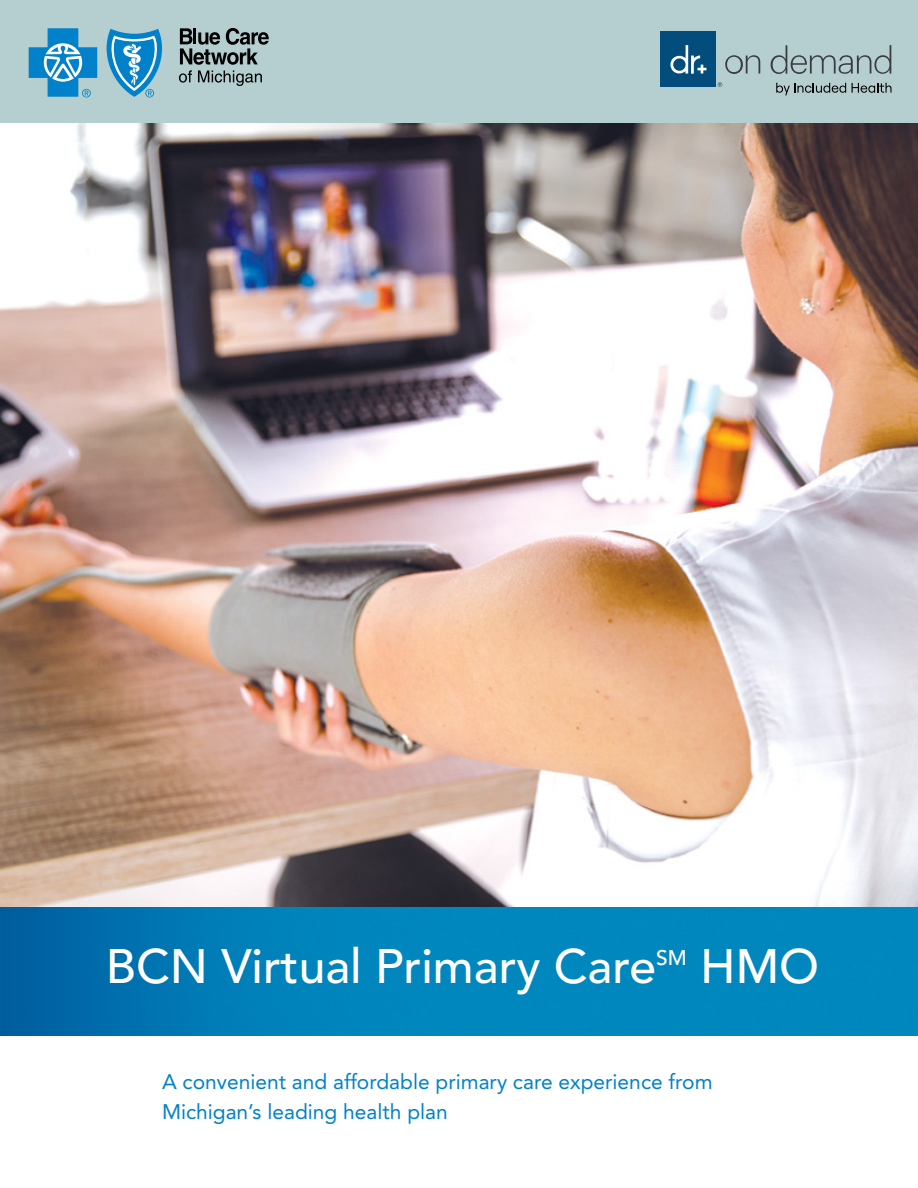
<style>
.page{position:relative;width:918px;height:1188px;background:#fff}
.page>*{position:absolute;margin:0;border:0;box-sizing:border-box;transform-origin:0 0}
.t1{font:500 48px "Avenir LT Std";color:#fff}
.t2{font:21px/30px "Avenir LT Std";color:#0081c9}
.t3{font:500 21px "Avenir LT Std";color:#fff}
</style>
<div class="page">
<img style="left:0;top:123px;width:918px;height:784px">
<div style="left:0;top:0;width:918px;height:123px;background:#b5cfd0"></div>
<img style="left:0;top:907px;width:918px;height:128px">
<svg style="left:179px;top:28px;width:90px;height:58px"></svg>
<svg style="left:29px;top:28px;width:133px;height:69px"></svg>
<div style="left:661px;top:32px;width:55px;height:55px;background:#034d7c"></div>
<svg style="left:670px;top:45px;width:36px;height:29px"></svg>
<svg style="left:725px;top:55px;width:35px;height:19px"></svg>
<svg style="left:771px;top:45px;width:120px;height:29px"></svg>
<svg style="left:718px;top:82px;width:4px;height:5px"></svg>
<svg style="left:776px;top:83px;width:70px;height:12px"></svg>
<svg style="left:852px;top:83px;width:40px;height:10px"></svg>
<h1 class="t1" style="left:106px;top:938px;width:552px">BCN Virtual Primary Care</h1>
<p class="t3" style="left:656px;top:945px;width:32px">SM</p>
<h1 class="t1" style="left:700px;top:938px;width:120px">HMO</h1>
<p class="t2" style="left:162px;top:1067px;width:552px">A convenient and affordable primary care experience from<br>Michigan’s leading health plan</p>
</div>
